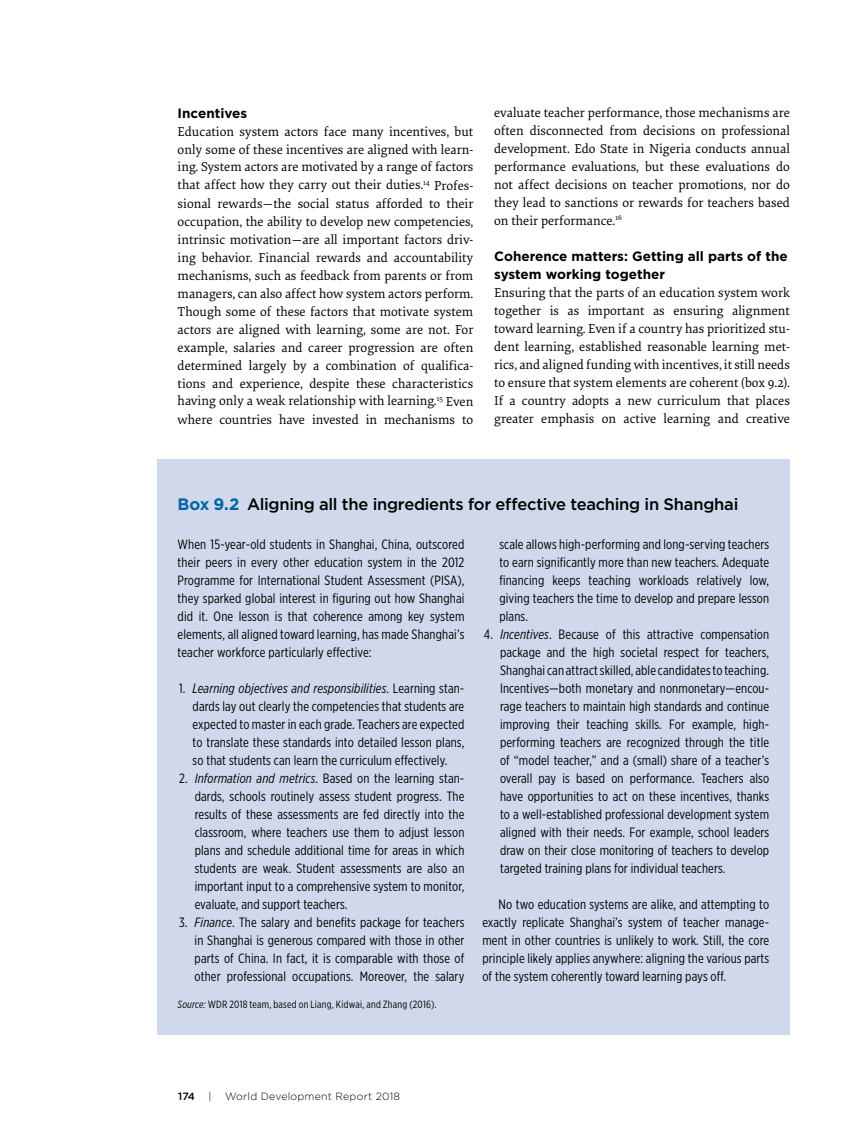
<style>
.page{position:relative;width:864px;height:1134px;background:#fff}
.page>*{position:absolute;margin:0;border:0;box-sizing:border-box;transform-origin:0 0}
.t1{font:500 16.5px "Gotham";letter-spacing:-.015em;color:#000}
.t2{font:13.5px/18px "Gotham X Narrow";letter-spacing:.01em;color:#000;text-align:justify}
.t3{font:13.5px/18px "Elena Basic";color:#000;text-align:justify}
.t4{font:700 13.5px/18px "Gotham";color:#000}
.t5{font:10.5px "Gotham X Narrow";letter-spacing:.02em;color:#000}
.t6{font:300 10.5px "Gotham";letter-spacing:.02em;color:#000}
.t7{font:500 10.5px "Gotham";color:#000}
.s1{font-weight:700;color:#0064a4}
.s2{font-style:italic}
</style>
<div class="page">
<div style="left:157px;top:459px;width:632px;height:576px;background:#cfd9eb"></div>
<p class="t4" style="left:178px;top:104px;width:71px">Incentives</p>
<p class="t3" style="left:178px;top:121px;width:297px">Education system actors face many incentives, but only some of these incentives are aligned with learn&shy;ing. System actors are motivated by a range of factors that affect how they carry out their duties.<sup>14</sup> Profes&shy;sional rewards—the social status afforded to their occupation, the ability to develop new competencies, intrinsic motivation—are all important factors driv&shy;ing behavior. Financial rewards and accountability mechanisms, such as feedback from parents or from managers, can also affect how system actors perform.<br>Though some of these factors that motivate system actors are aligned with learning, some are not. For example, salaries and career progression are often determined largely by a combination of qualifica&shy;tions and experience, despite these characteristics having only a weak relationship with learning.<sup>15</sup> Even where countries have invested in mechanisms to</p>
<p class="t3" style="left:494px;top:103px;width:297px">evaluate teacher performance, those mechanisms are often disconnected from decisions on professional development. Edo State in Nigeria conducts annual performance evaluations, but these evaluations do not affect decisions on teacher promotions, nor do they lead to sanctions or rewards for teachers based on their performance.<sup>16</sup></p>
<p class="t4" style="left:494px;top:247px;width:295px">Coherence matters: Getting all parts of the system working together</p>
<p class="t3" style="left:494px;top:283px;width:297px">Ensuring that the parts of an education system work together is as important as ensuring alignment toward learning. Even if a country has prioritized stu&shy;dent learning, established reasonable learning met&shy;rics, and aligned funding with incentives, it still needs to ensure that system elements are coherent (box 9.2).<br>If a country adopts a new curriculum that places greater emphasis on active learning and creative</p>
<p class="t1" style="left:178px;top:494px;width:562px"><span class="s1">Box 9.2</span> Aligning all the ingredients for effective teaching in Shanghai</p>
<p class="t2" style="left:178px;top:535px;width:288px">When 15-year-old students in Shanghai, China, outscored their peers in every other education system in the 2012<br>Programme for International Student Assessment (PISA), they sparked global interest in figuring out how Shanghai did it. One lesson is that coherence among key system elements, all aligned toward learning, has made Shanghai’s teacher workforce particularly effective:</p>
<p class="t2" style="left:193px;top:679px;width:273px;text-indent:-13px">1. <span class="s2">Learning objectives and responsibilities</span>. Learning stan&shy;dards lay out clearly the competencies that students are expected to master in each grade. Teachers are expected to translate these standards into detailed lesson plans, so that students can learn the curriculum effectively.</p>
<p class="t2" style="left:195px;top:769px;width:271px;text-indent:-16px">2. <span class="s2">Information and metrics</span>. Based on the learning stan&shy;dards, schools routinely assess student progress. The results of these assessments are fed directly into the classroom, where teachers use them to adjust lesson plans and schedule additional time for areas in which students are weak. Student assessments are also an important input to a comprehensive system to monitor, evaluate, and support teachers.</p>
<p class="t2" style="left:195px;top:913px;width:271px;text-indent:-15px">3. <span class="s2">Finance</span>. The salary and benefits package for teachers in Shanghai is generous compared with those in other parts of China. In fact, it is comparable with those of other professional occupations. Moreover, the salary</p>
<p class="t2" style="left:499px;top:535px;width:271px">scale allows high-performing and long-serving teachers to earn significantly more than new teachers. Adequate financing keeps teaching workloads relatively low, giving teachers the time to develop and prepare lesson plans.</p>
<p class="t2" style="left:500px;top:625px;width:271px;text-indent:-16px">4. <span class="s2">Incentives</span>. Because of this attractive compensation package and the high societal respect for teachers, Shanghai can attract skilled, able candidates to teaching.<br>Incentives—both monetary and nonmonetary—encou&shy;rage teachers to maintain high standards and continue improving their teaching skills. For example, high&shy;performing teachers are recognized through the title of “model teacher,” and a (small) share of a teacher’s overall pay is based on performance. Teachers also have opportunities to act on these incentives, thanks to a well-established professional development system aligned with their needs. For example, school leaders draw on their close monitoring of teachers to develop targeted training plans for individual teachers.</p>
<p class="t2" style="left:482px;top:895px;width:288px;text-indent:16px">No two education systems are alike, and attempting to exactly replicate Shanghai’s system of teacher manage&shy;ment in other countries is unlikely to work. Still, the core principle likely applies anywhere: aligning the various parts of the system coherently toward learning pays off.</p>
<p class="t5" style="left:178px;top:998px;width:260px"><span class="s2">Source:</span> WDR 2018 team, based on Liang, Kidwai, and Zhang (2016).</p>
<p class="t7" style="left:178px;top:1091px;width:18px">174</p>
<p class="t6" style="left:208px;top:1090px;width:5px">|</p>
<p class="t6" style="left:225px;top:1090px;width:177px">World Development Report 2018</p>
</div>
